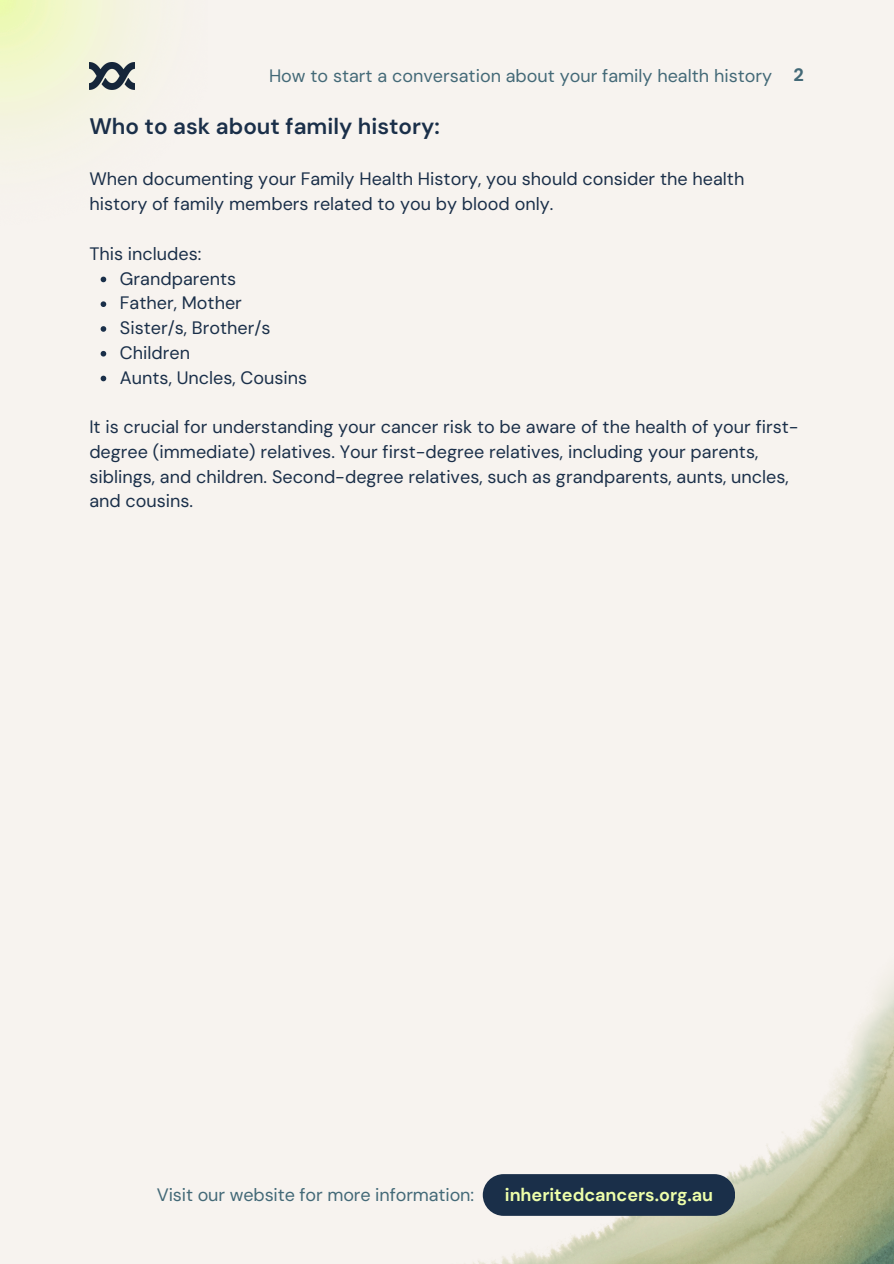
<style>
.page{position:relative;width:894px;height:1264px;background:#fff}
.page>*{position:absolute;margin:0;border:0;box-sizing:border-box;transform-origin:0 0}
.t1{font:600 22.5px "DM Sans";color:#1a2f49}
.t2{font:18px/24.8px "DM Sans";color:#1a2f49}
.t3{font:18px "DM Sans";color:#436977}
.t4{font:700 18px "DM Sans";color:#efa}
.t5{font:800 18px "DM Sans";color:#436977}
</style>
<div class="page">
<div style="left:0;top:0;width:893px;height:1263px;background:#f7f3ef"></div>
<img style="left:0;top:0;width:147px;height:146px">
<img style="left:473px;top:981px;width:420px;height:282px">
<img style="left:89px;top:62px;width:45px;height:27px">
<div style="left:482px;top:1174px;width:253px;height:41px;background:#1a2f49;border-radius:21px"></div>
<svg style="left:101px;top:276px;width:5px;height:6px"></svg>
<svg style="left:101px;top:301px;width:5px;height:6px"></svg>
<svg style="left:101px;top:326px;width:5px;height:6px"></svg>
<svg style="left:101px;top:351px;width:5px;height:5px"></svg>
<svg style="left:101px;top:375px;width:5px;height:6px"></svg>
<h1 class="t3" style="left:269px;top:64px;width:504px">How to start a conversation about your family health history</h1>
<p class="t5" style="left:793px;top:63px;width:12px">2</p>
<p class="t1" style="left:89px;top:111px;width:352px">Who to ask about family history:</p>
<p class="t2" style="left:89px;top:167px;width:656px">When documenting your Family Health History, you should consider the health history of family members related to you by blood only.</p>
<p class="t2" style="left:89px;top:241px;width:114px">This includes:</p>
<p class="t2" style="left:120px;top:266px;width:118px">Grandparents</p>
<p class="t2" style="left:120px;top:291px;width:123px">Father, Mother</p>
<p class="t2" style="left:120px;top:315px;width:152px">Sister/s, Brother/s</p>
<p class="t2" style="left:120px;top:340px;width:72px">Children</p>
<p class="t2" style="left:120px;top:365px;width:189px">Aunts, Uncles, Cousins</p>
<p class="t2" style="left:89px;top:414px;width:710px">It is crucial for understanding your cancer risk to be aware of the health of your first&shy;degree (immediate) relatives. Your first-degree relatives, including your parents, siblings, and children. Second-degree relatives, such as grandparents, aunts, uncles, and cousins.</p>
<p class="t3" style="left:157px;top:1182px;width:319px">Visit our website for more information:</p>
<p class="t4" style="left:504px;top:1183px;width:209px">inheritedcancers.org.au</p>
</div>
